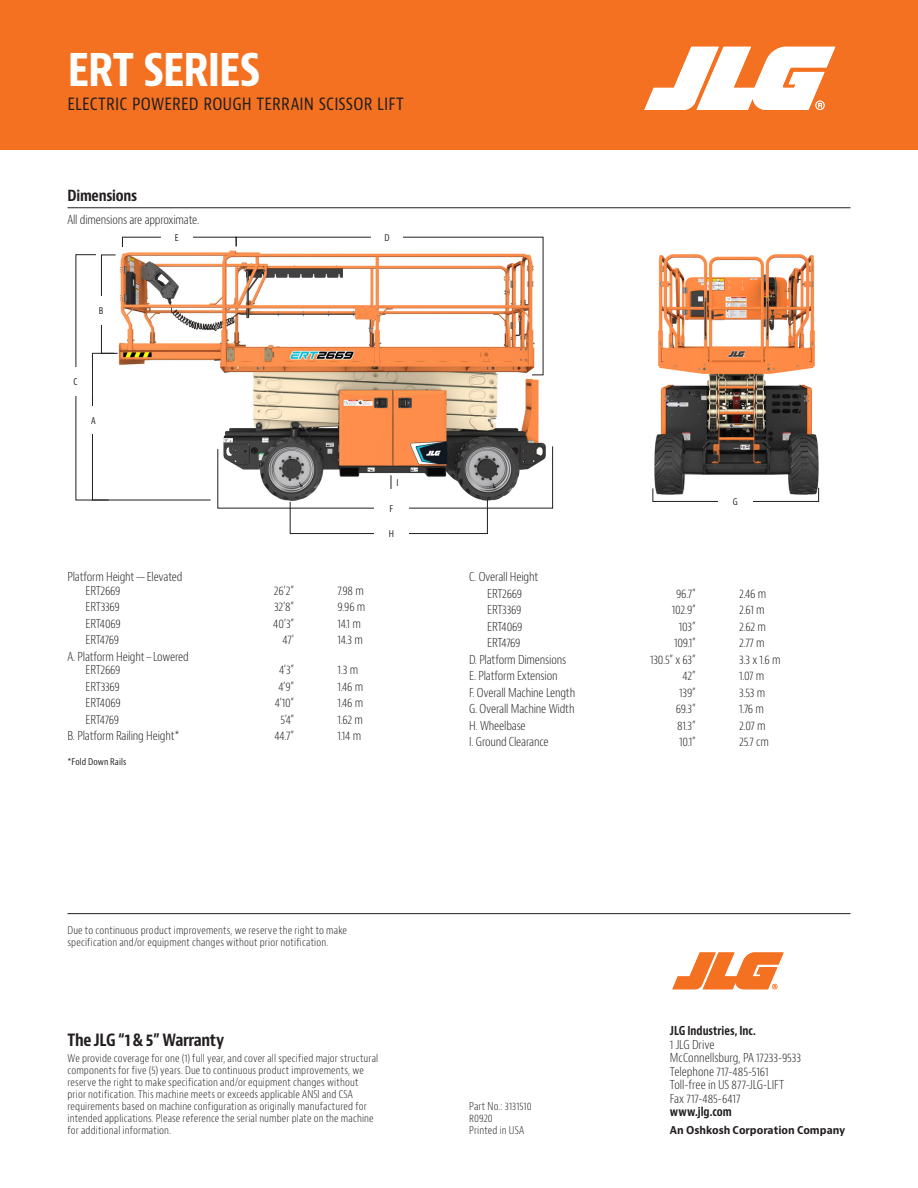
<style>
.page{position:relative;width:918px;height:1188px;background:#fff}
.page>*{position:absolute;margin:0;border:0;box-sizing:border-box;transform-origin:0 0}
.jlgSS_MainTitle-Seri{font:700 condensed 48px "Bernino Sans";letter-spacing:-.035em;color:#fff}
.jlgSS_SubTitle-Botto{font:condensed 18px "Bernino Sans";letter-spacing:.005em;color:#231f20}
.jlgSS_WarrantySubhea{font:700 condensed 16.5px "Bernino Sans";letter-spacing:-.025em;color:#231f20}
.jlgSS-SubHead{font:700 condensed 15px "Bernino Sans";letter-spacing:-.015em;color:#231f20}
.jlgSS_BodyText{font:300 condensed 12px/13.5px "Bernino Sans";letter-spacing:-.015em;color:#231f20}
.jlgSS_ContactInfo{font:300 condensed 12px "Bernino Sans";color:#231f20}
.jlgSS_ContactInfo-2{font:700 condensed 12px "Bernino Sans";color:#231f20;scale:.95 1}
.jlgSS_WarrantyCopy{font:300 condensed 10.5px/12px "Bernino Sans";letter-spacing:.015em;color:#231f20}
.jlgSS_PartFormCopy{font:300 condensed 10.5px "Bernino Sans";letter-spacing:.01em;color:#231f20}
.jlgSS_OshkoshLine{font:700 10.5px "Bernino Sans";color:#231f20;scale:.95 1}
.jlgSS_Footnote{font:condensed 9px "Bernino Sans";letter-spacing:.01em;color:#231f20}
</style>
<div class="page">
<hr style="left:68px;top:913px;width:783px;height:1px;background:#231f20">
<svg style="left:672px;top:952px;width:112px;height:37px"></svg>
<div style="left:0;top:0;width:918px;height:150px;background:#f37121"></div>
<svg style="left:644px;top:47px;width:191px;height:63px"></svg>
<img style="left:654px;top:254px;width:166px;height:245px">
<hr style="left:68px;top:208px;width:782px;height:1px;background:#231f20">
<svg style="left:652px;top:487px;width:167px;height:15px"></svg>
<div style="left:718px;top:488px;width:34px;height:27px;background:#fff"></div>
<svg style="left:75px;top:236px;width:478px;height:298px"></svg>
<div style="left:161px;top:228px;width:32px;height:19px;background:#fff"></div>
<div style="left:371px;top:228px;width:32px;height:19px;background:#fff"></div>
<p class="jlgSS_MainTitle-Seri" style="left:68px;top:39px;width:195px">ERT SERIES</p>
<p class="jlgSS_SubTitle-Botto" style="left:68px;top:93px;width:338px">ELECTRIC POWERED ROUGH TERRAIN SCISSOR LIFT</p>
<p class="jlgSS-SubHead" style="left:68px;top:186px;width:71px">Dimensions</p>
<p class="jlgSS_BodyText" style="left:68px;top:214px;width:133px">All dimensions are approximate.</p>
<p class="jlgSS_Footnote" style="left:99px;top:305px;width:6px">B</p>
<p class="jlgSS_Footnote" style="left:74px;top:376px;width:6px">C</p>
<p class="jlgSS_Footnote" style="left:91px;top:415px;width:6px">A</p>
<p class="jlgSS_Footnote" style="left:175px;top:232px;width:5px">E</p>
<p class="jlgSS_Footnote" style="left:384px;top:232px;width:7px">D</p>
<p class="jlgSS_Footnote" style="left:397px;top:477px;width:4px">I</p>
<p class="jlgSS_Footnote" style="left:390px;top:503px;width:5px">F</p>
<p class="jlgSS_Footnote" style="left:389px;top:528px;width:7px">H</p>
<p class="jlgSS_BodyText" style="left:86px;top:570px;width:99px;text-indent:-18px">Platform Height—Elevated<br>ERT2669</p>
<p class="jlgSS_BodyText" style="left:274px;top:584px;width:22px">26’2”</p>
<p class="jlgSS_BodyText" style="left:338px;top:584px;width:28px">7.98 m</p>
<p class="jlgSS_BodyText" style="left:86px;top:600px;width:36px">ERT3369</p>
<p class="jlgSS_BodyText" style="left:274px;top:600px;width:22px">32’8”</p>
<p class="jlgSS_BodyText" style="left:338px;top:600px;width:29px">9.96 m</p>
<p class="jlgSS_BodyText" style="left:86px;top:617px;width:37px">ERT4069</p>
<p class="jlgSS_BodyText" style="left:273px;top:617px;width:22px">40’3”</p>
<p class="jlgSS_BodyText" style="left:338px;top:617px;width:25px">14.1 m</p>
<p class="jlgSS_BodyText" style="left:86px;top:633px;width:35px">ERT4769</p>
<p class="jlgSS_BodyText" style="left:283px;top:633px;width:13px">47’</p>
<p class="jlgSS_BodyText" style="left:338px;top:633px;width:27px">14.3 m</p>
<p class="jlgSS_BodyText" style="left:86px;top:650px;width:105px;text-indent:-18px">A. Platform Height–Lowered<br>ERT2669</p>
<p class="jlgSS_BodyText" style="left:279px;top:663px;width:17px">4’3”</p>
<p class="jlgSS_BodyText" style="left:338px;top:663px;width:22px">1.3 m</p>
<p class="jlgSS_BodyText" style="left:86px;top:680px;width:36px">ERT3369</p>
<p class="jlgSS_BodyText" style="left:278px;top:680px;width:17px">4’9”</p>
<p class="jlgSS_BodyText" style="left:338px;top:680px;width:27px">1.46 m</p>
<p class="jlgSS_BodyText" style="left:86px;top:696px;width:37px">ERT4069</p>
<p class="jlgSS_BodyText" style="left:275px;top:696px;width:21px">4’10”</p>
<p class="jlgSS_BodyText" style="left:338px;top:696px;width:27px">1.46 m</p>
<p class="jlgSS_BodyText" style="left:86px;top:713px;width:35px">ERT4769</p>
<p class="jlgSS_BodyText" style="left:280px;top:713px;width:15px">5’4”</p>
<p class="jlgSS_BodyText" style="left:338px;top:713px;width:27px">1.62 m</p>
<p class="jlgSS_BodyText" style="left:68px;top:729px;width:114px">B. Platform Railing Height*</p>
<p class="jlgSS_BodyText" style="left:275px;top:729px;width:21px">44.7”</p>
<p class="jlgSS_BodyText" style="left:338px;top:729px;width:25px">1.14 m</p>
<p class="jlgSS_Footnote" style="left:68px;top:756px;width:60px">*Fold Down Rails</p>
<p class="jlgSS_WarrantyCopy" style="left:68px;top:924px;width:281px">Due to continuous product improvements, we reserve the right to make specification and/or equipment changes without prior notification.</p>
<p class="jlgSS_WarrantySubhea" style="left:68px;top:1029px;width:158px">The JLG “1 &amp; 5” Warranty</p>
<p class="jlgSS_WarrantyCopy" style="left:68px;top:1052px;width:312px">We provide coverage for one (1) full year, and cover all specified major structural components for five (5) years. Due to continuous product improvements, we reserve the right to make specification and/or equipment changes without prior notification. This machine meets or exceeds applicable ANSI and CSA requirements based on machine configuration as originally manufactured for intended applications. Please reference the serial number plate on the machine for additional information.</p>
<p class="jlgSS_Footnote" style="left:733px;top:496px;width:6px">G</p>
<p class="jlgSS_BodyText" style="left:469px;top:570px;width:71px">C. Overall Height</p>
<p class="jlgSS_BodyText" style="left:487px;top:587px;width:37px">ERT2669</p>
<p class="jlgSS_BodyText" style="left:676px;top:587px;width:21px">96.7”</p>
<p class="jlgSS_BodyText" style="left:739px;top:587px;width:29px">2.46 m</p>
<p class="jlgSS_BodyText" style="left:487px;top:603px;width:36px">ERT3369</p>
<p class="jlgSS_BodyText" style="left:672px;top:603px;width:25px">102.9”</p>
<p class="jlgSS_BodyText" style="left:739px;top:603px;width:27px">2.61 m</p>
<p class="jlgSS_BodyText" style="left:487px;top:620px;width:37px">ERT4069</p>
<p class="jlgSS_BodyText" style="left:679px;top:620px;width:18px">103”</p>
<p class="jlgSS_BodyText" style="left:739px;top:620px;width:28px">2.62 m</p>
<p class="jlgSS_BodyText" style="left:487px;top:636px;width:35px">ERT4769</p>
<p class="jlgSS_BodyText" style="left:674px;top:636px;width:23px">109.1”</p>
<p class="jlgSS_BodyText" style="left:739px;top:636px;width:27px">2.77 m</p>
<p class="jlgSS_BodyText" style="left:469px;top:653px;width:99px">D. Platform Dimensions</p>
<p class="jlgSS_BodyText" style="left:650px;top:653px;width:47px">130.5” x 63”</p>
<p class="jlgSS_BodyText" style="left:739px;top:653px;width:43px">3.3 x 1.6 m</p>
<p class="jlgSS_BodyText" style="left:469px;top:669px;width:90px">E. Platform Extension</p>
<p class="jlgSS_BodyText" style="left:682px;top:669px;width:15px">42”</p>
<p class="jlgSS_BodyText" style="left:739px;top:669px;width:27px">1.07 m</p>
<p class="jlgSS_BodyText" style="left:469px;top:686px;width:108px">F. Overall Machine Length</p>
<p class="jlgSS_BodyText" style="left:679px;top:686px;width:18px">139”</p>
<p class="jlgSS_BodyText" style="left:739px;top:686px;width:28px">3.53 m</p>
<p class="jlgSS_BodyText" style="left:469px;top:702px;width:107px">G. Overall Machine Width</p>
<p class="jlgSS_BodyText" style="left:676px;top:702px;width:21px">69.3”</p>
<p class="jlgSS_BodyText" style="left:739px;top:702px;width:26px">1.76 m</p>
<p class="jlgSS_BodyText" style="left:469px;top:719px;width:58px">H. Wheelbase</p>
<p class="jlgSS_BodyText" style="left:677px;top:719px;width:20px">81.3”</p>
<p class="jlgSS_BodyText" style="left:739px;top:719px;width:28px">2.07 m</p>
<p class="jlgSS_BodyText" style="left:469px;top:735px;width:81px">I. Ground Clearance</p>
<p class="jlgSS_BodyText" style="left:679px;top:735px;width:18px">10.1”</p>
<p class="jlgSS_BodyText" style="left:739px;top:735px;width:31px">25.7 cm</p>
<p class="jlgSS_PartFormCopy" style="left:469px;top:1100px;width:64px">Part No.: 3131510</p>
<p class="jlgSS_PartFormCopy" style="left:469px;top:1112px;width:25px">R0920</p>
<p class="jlgSS_PartFormCopy" style="left:469px;top:1124px;width:57px">Printed in USA</p>
<p class="jlgSS_ContactInfo-2" style="left:670px;top:1023px;width:92px">JLG Industries, Inc.</p>
<p class="jlgSS_ContactInfo" style="left:670px;top:1037px;width:46px">1 JLG Drive</p>
<p class="jlgSS_ContactInfo" style="left:670px;top:1050px;width:133px">McConnellsburg, PA 17233-9533</p>
<p class="jlgSS_ContactInfo" style="left:670px;top:1064px;width:100px">Telephone 717-485-5161</p>
<p class="jlgSS_ContactInfo" style="left:670px;top:1077px;width:116px">Toll-free in US 877-JLG-LIFT</p>
<p class="jlgSS_ContactInfo" style="left:670px;top:1091px;width:72px">Fax 717-485-6417</p>
<p class="jlgSS_ContactInfo-2" style="left:670px;top:1104px;width:67px">www.jlg.com</p>
<p class="jlgSS_OshkoshLine" style="left:670px;top:1123px;width:186px">An Oshkosh Corporation Company</p>
</div>
